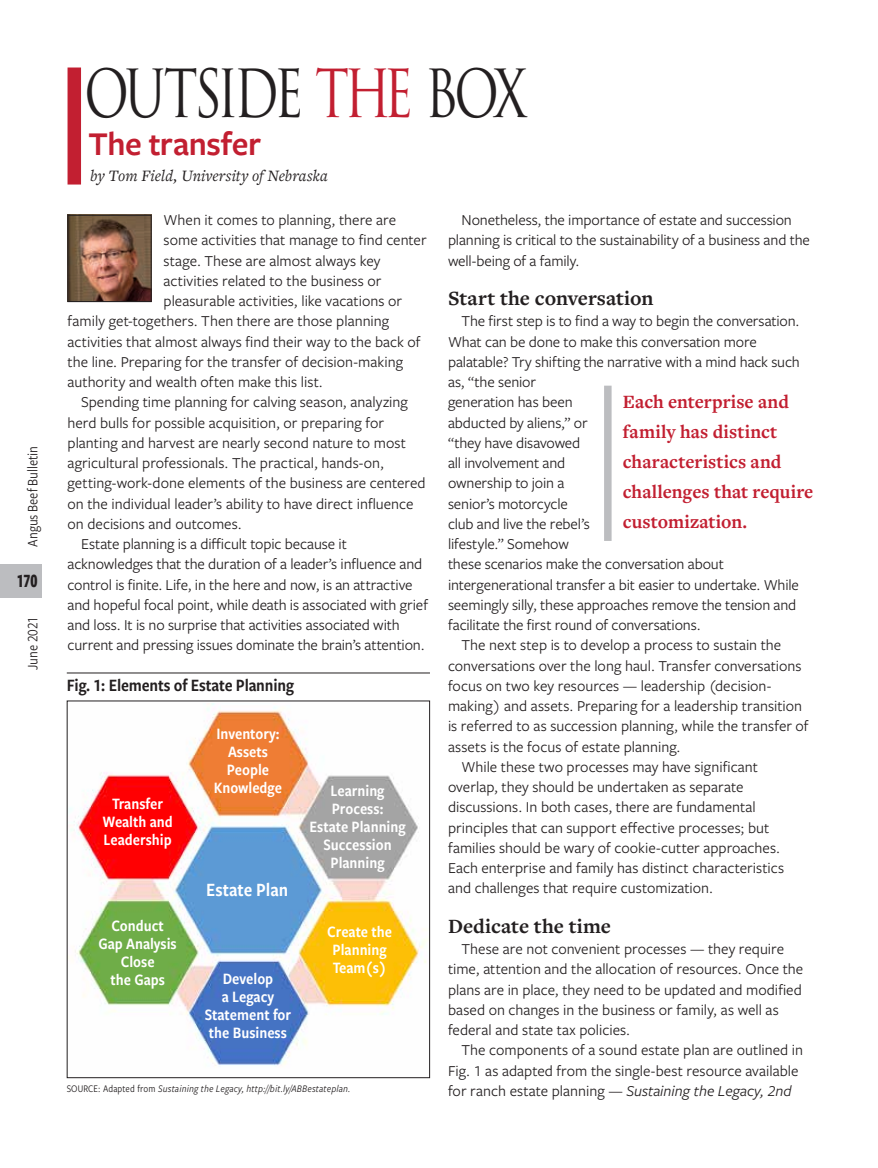
<style>
.page{position:relative;width:878px;height:1168px;background:#fff}
.page>*{position:absolute;margin:0;border:0;box-sizing:border-box;transform-origin:0 0}
.Column_Title{font:64.5px "Trajan Pro 3";letter-spacing:-.1em;color:#231f20;scale:.76 1}
.column_headline{font:600 34.5px "Freight Sans Pro";letter-spacing:-.015em;color:#c21f31}
.column_subhead{font:700 21px "Freight Text Pro";color:#231f20}
.pull_quote_with_line{font:700 19.5px/30px "Freight Text Pro";letter-spacing:.005em;color:#c21f31}
.table_subheads{font:19.5px "Freight Sans Cnd Pro Semi";color:#fff}
.t1{font:700 19.5px "Freight Sans Cmp Pro";color:#231f20;scale:.9 1}
.table_headline{font:18px "Freight Sans Cnd Pro Semi";letter-spacing:-.01em;color:#231f20}
.table_text{font:16.5px/18px "Freight Sans Cnd Pro Semi";color:#fff;text-align:center}
.Col_byline{font:italic 16.5px "Freight Text Pro";letter-spacing:.005em;color:#231f20}
.column_body{font:15.75px/20.2px "Freight Sans Pro";color:#231f20}
.t2{font:15px "Freight Sans Cnd Pro";letter-spacing:-.01em;color:#231f20}
.table_source{font:italic 10.5px "Freight Sans Cnd Pro";letter-spacing:.01em;color:#231f20}
.s1{color:#c21f31}
.s2{font-style:italic}
.s3{font-style:normal}
</style>
<div class="page">
<div style="left:68px;top:68px;width:13px;height:116px;background:#c21f31"></div>
<img style="left:69px;top:217px;width:80px;height:83px">
<div style="left:67px;top:215px;width:84px;height:87px;border:1px solid #231f20"></div>
<div style="left:604px;top:386px;width:7px;height:155px;background:#bcbdc0"></div>
<img style="left:69px;top:704px;width:358px;height:362px">
<div style="left:67px;top:700px;width:363px;height:378px;border:1px solid #231f20"></div>
<hr style="left:67px;top:672px;width:363px;height:1px;background:#231f20">
<div style="left:0;top:564px;width:42px;height:34px;background:#bcbdc0"></div>
<p class="t2" style="left:23px;top:546px;width:102px;rotate:-90deg">Angus Beef Bulletin</p>
<p class="t1" style="left:17px;top:568px;width:24px">170</p>
<p class="t2" style="left:23px;top:670px;width:55px;rotate:-90deg">June 2021</p>
<p class="Column_Title" style="left:84px;top:49px;width:584px">OUTSIDE <span class="s1">THE</span> BOX</p>
<p class="column_headline" style="left:88px;top:120px;width:174px">The transfer</p>
<p class="Col_byline" style="left:90px;top:165px;width:239px">by Tom Field, University of Nebraska</p>
<p class="column_body" style="left:163px;top:209px;width:234px">When it comes to planning, there are</p>
<p class="column_body" style="left:163px;top:229px;width:264px">some activities that manage to find center</p>
<p class="column_body" style="left:163px;top:250px;width:218px">stage. These are almost always key</p>
<p class="column_body" style="left:163px;top:270px;width:219px">activities related to the business or</p>
<p class="column_body" style="left:163px;top:290px;width:240px">pleasurable activities, like vacations or</p>
<p class="column_body" style="left:68px;top:310px;width:323px">family get-togethers. Then there are those planning</p>
<p class="column_body" style="left:68px;top:331px;width:354px">activities that almost always find their way to the back of</p>
<p class="column_body" style="left:68px;top:351px;width:337px">the line. Preparing for the transfer of decision-making</p>
<p class="column_body" style="left:68px;top:371px;width:257px">authority and wealth often make this list.</p>
<p class="column_body" style="left:68px;top:391px;width:359px;text-indent:14px">Spending time planning for calving season, analyzing herd bulls for possible acquisition, or preparing for planting and harvest are nearly second nature to most agricultural professionals. The practical, hands-on, getting-work-done elements of the business are centered on the individual leader’s ability to have direct influence on decisions and outcomes.</p>
<p class="column_body" style="left:68px;top:533px;width:362px;text-indent:14px">Estate planning is a difficult topic because it acknowledges that the duration of a leader’s influence and control is finite. Life, in the here and now, is an attractive and hopeful focal point, while death is associated with grief and loss. It is no surprise that activities associated with current and pressing issues dominate the brain’s attention.</p>
<p class="column_body" style="left:448px;top:209px;width:363px;text-indent:14px">Nonetheless, the importance of estate and succession planning is critical to the sustainability of a business and the well-being of a family.</p>
<p class="column_subhead" style="left:448px;top:284px;width:207px">Start the conversation</p>
<p class="column_body" style="left:448px;top:310px;width:353px;text-indent:14px">The first step is to find a way to begin the conversation.<br>What can be done to make this conversation more palatable? Try shifting the narrative with a mind hack such as, “the senior<br>generation has been<br>abducted by aliens,” or<br>“they have disavowed<br>all involvement and<br>ownership to join a<br>senior’s motorcycle<br>club and live the rebel’s<br>lifestyle.” Somehow<br>these scenarios make the conversation about intergenerational transfer a bit easier to undertake. While seemingly silly, these approaches remove the tension and facilitate the first round of conversations.</p>
<p class="column_body" style="left:448px;top:634px;width:362px;text-indent:14px">The next step is to develop a process to sustain the conversations over the long haul. Transfer conversations focus on two key resources — leadership (decision&shy;making) and assets. Preparing for a leadership transition is referred to as succession planning, while the transfer of assets is the focus of estate planning.</p>
<p class="column_body" style="left:448px;top:756px;width:338px;text-indent:14px">While these two processes may have significant overlap, they should be undertaken as separate discussions. In both cases, there are fundamental principles that can support effective processes; but families should be wary of cookie-cutter approaches.<br>Each enterprise and family has distinct characteristics and challenges that require customization.</p>
<p class="column_subhead" style="left:448px;top:912px;width:164px">Dedicate the time</p>
<p class="column_body" style="left:448px;top:938px;width:357px;text-indent:14px">These are not convenient processes — they require time, attention and the allocation of resources. Once the plans are in place, they need to be updated and modified based on changes in the business or family, as well as federal and state tax policies.</p>
<p class="column_body" style="left:448px;top:1039px;width:356px;text-indent:14px">The components of a sound estate plan are outlined in<br>Fig. 1 as adapted from the single-best resource available for ranch estate planning — <span class="s2">Sustaining the Legacy, 2nd</span></p>
<p class="pull_quote_with_line" style="left:622px;top:386px;width:192px">Each enterprise and family has distinct characteristics and challenges that require customization.</p>
<p class="table_headline" style="left:67px;top:673px;width:229px">Fig. 1: Elements of Estate Planning</p>
<p class="table_text" style="left:216px;top:724px;width:65px">Inventory:</p>
<p class="table_text" style="left:228px;top:742px;width:41px">Assets</p>
<p class="table_text" style="left:227px;top:760px;width:44px">People</p>
<p class="table_text" style="left:214px;top:778px;width:70px">Knowledge</p>
<p class="table_text" style="left:330px;top:780px;width:55px">Learning</p>
<p class="table_text" style="left:332px;top:798px;width:53px">Process:</p>
<p class="table_text" style="left:309px;top:816px;width:98px">Estate Planning</p>
<p class="table_text" style="left:323px;top:834px;width:70px">Succession<br>Planning</p>
<p class="table_text" style="left:103px;top:794px;width:72px">Transfer<br>Wealth and<br>Leadership</p>
<p class="table_subheads" style="left:206px;top:876px;width:84px">Estate Plan</p>
<p class="table_text" style="left:98px;top:915px;width:80px">Conduct<br>Gap Analysis</p>
<p class="table_text" style="left:110px;top:951px;width:56px">Close the Gaps</p>
<p class="table_text" style="left:327px;top:922px;width:66px">Create the<br>Planning<br>Team(s)</p>
<p class="table_text" style="left:205px;top:969px;width:88px">Develop<br>a Legacy<br>Statement for the Business</p>
<p class="table_source" style="left:67px;top:1081px;width:285px"><span class="s3">SOURCE: Adapted from</span> Sustaining the Legacy, http://bit.ly/ABBestateplan.</p>
</div>
